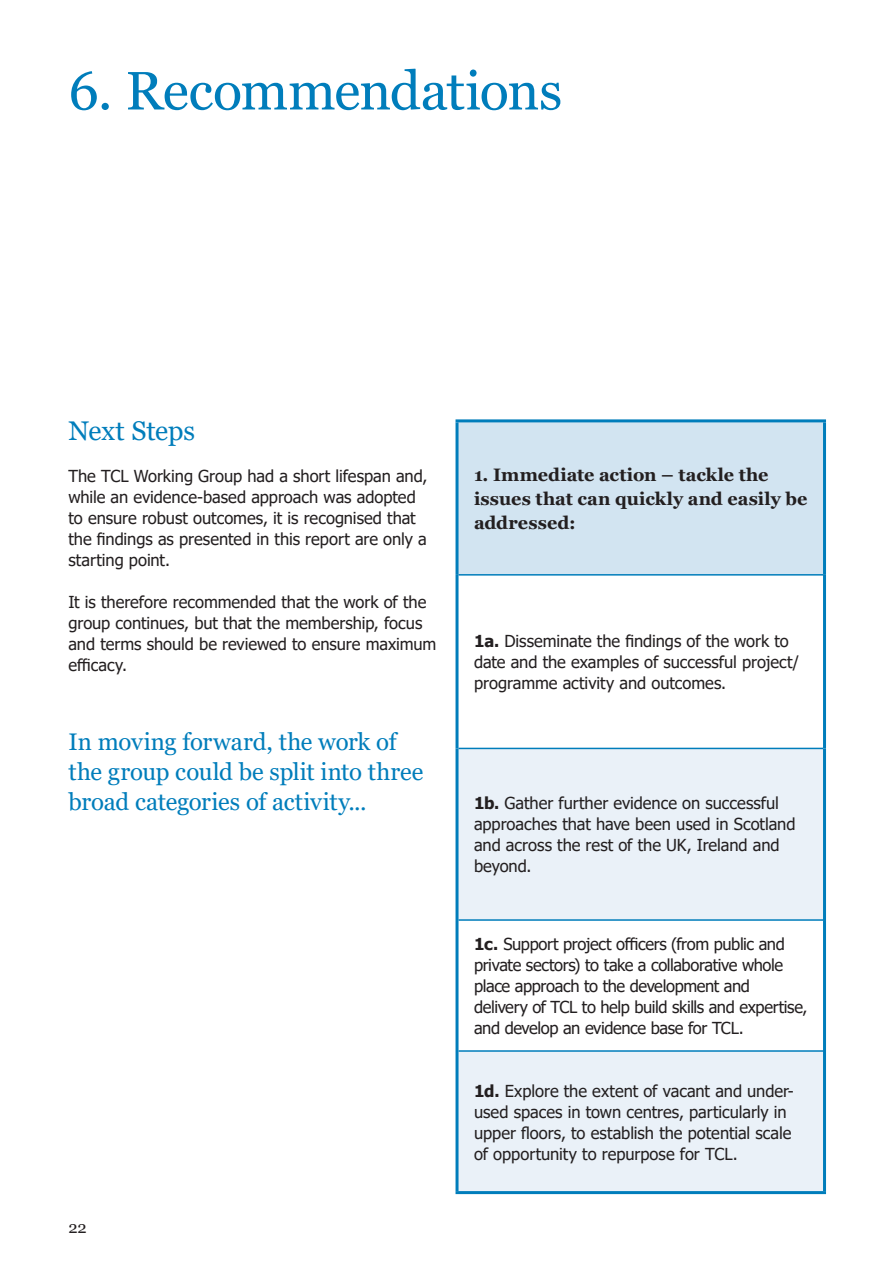
<style>
.page{position:relative;width:893px;height:1263px;background:#fff}
.page>*{position:absolute;margin:0;border:0;box-sizing:border-box;transform-origin:0 0}
.Heading_big{font:54px "Georgia";letter-spacing:-.015em;color:#007dbb}
.Heading_small{font:27px "Georgia";letter-spacing:-.005em;color:#007dbb}
.Heading_small-2{font:24px/30px "Georgia";letter-spacing:-.01em;color:#007dbb}
.Sub_heading{font:700 18px/24px "Georgia";color:#231f20}
.Body_copy{font:16.5px/21px "Tahoma";letter-spacing:-.005em;color:#231f20}
.Body_copy-2{font:16.5px/21px "Tahoma";letter-spacing:-.025em;color:#231f20}
.t1{font:16.5px "Georgia";color:#231f20}
.s1{font-weight:700}
</style>
<div class="page">
<div style="left:457px;top:421px;width:367px;height:154px;background:#d2e4f1"></div>
<svg style="left:458px;top:749px;width:365px;height:442px;fill:#eaf1f8"></svg>
<hr style="left:455px;top:419px;width:371px;height:3px;background:#007dbb">
<hr style="left:455px;top:422px;width:3px;height:153px;background:#007dbb">
<hr style="left:823px;top:422px;width:3px;height:153px;background:#007dbb">
<hr style="left:455px;top:1051px;width:3px;height:140px;background:#007dbb">
<hr style="left:823px;top:1051px;width:3px;height:140px;background:#007dbb">
<hr style="left:455px;top:1191px;width:371px;height:3px;background:#007dbb">
<hr style="left:458px;top:574px;width:365px;height:2px;background:#007dbb">
<hr style="left:455px;top:575px;width:3px;height:173px;background:#007dbb">
<hr style="left:823px;top:575px;width:3px;height:173px;background:#007dbb">
<hr style="left:458px;top:748px;width:365px;height:1px;background:#007dbb">
<hr style="left:455px;top:748px;width:3px;height:172px;background:#007dbb">
<hr style="left:823px;top:748px;width:3px;height:172px;background:#007dbb">
<hr style="left:458px;top:919px;width:365px;height:2px;background:#007dbb">
<hr style="left:458px;top:1050px;width:365px;height:2px;background:#007dbb">
<hr style="left:455px;top:920px;width:3px;height:131px;background:#007dbb">
<hr style="left:823px;top:920px;width:3px;height:131px;background:#007dbb">
<p class="Heading_big" style="left:68px;top:58px;width:495px">6. Recommendations</p>
<p class="Heading_small" style="left:68px;top:414px;width:128px">Next Steps</p>
<p class="Body_copy" style="left:68px;top:466px;width:360px">The TCL Working Group had a short lifespan and, while an evidence-based approach was adopted to ensure robust outcomes, it is recognised that the findings as presented in this report are only a starting point.</p>
<p class="Body_copy" style="left:68px;top:592px;width:369px">It is therefore recommended that the work of the group continues, but that the membership, focus and terms should be reviewed to ensure maximum efficacy.</p>
<p class="Heading_small-2" style="left:68px;top:727px;width:357px">In moving forward, the work of the group could be split into three broad categories of activity...</p>
<p class="t1" style="left:68px;top:1217px;width:20px">22</p>
<p class="Sub_heading" style="left:474px;top:462px;width:335px">1. Immediate action – tackle the issues that can quickly and easily be addressed:</p>
<p class="Body_copy" style="left:474px;top:631px;width:327px"><span class="s1">1a.</span> Disseminate the findings of the work to date and the examples of successful project/ programme activity and outcomes.</p>
<p class="Body_copy" style="left:474px;top:793px;width:323px"><span class="s1">1b.</span> Gather further evidence on successful approaches that have been used in Scotland and across the rest of the UK, Ireland and beyond.</p>
<p class="Body_copy-2" style="left:474px;top:934px;width:335px"><span class="s1">1c.</span> Support project officers (from public and private sectors) to take a collaborative whole place approach to the development and delivery of TCL to help build skills and expertise, and develop an evidence base for TCL.</p>
<p class="Body_copy" style="left:474px;top:1081px;width:321px"><span class="s1">1d.</span> Explore the extent of vacant and under&shy;used spaces in town centres, particularly in upper floors, to establish the potential scale of opportunity to repurpose for TCL.</p>
</div>
